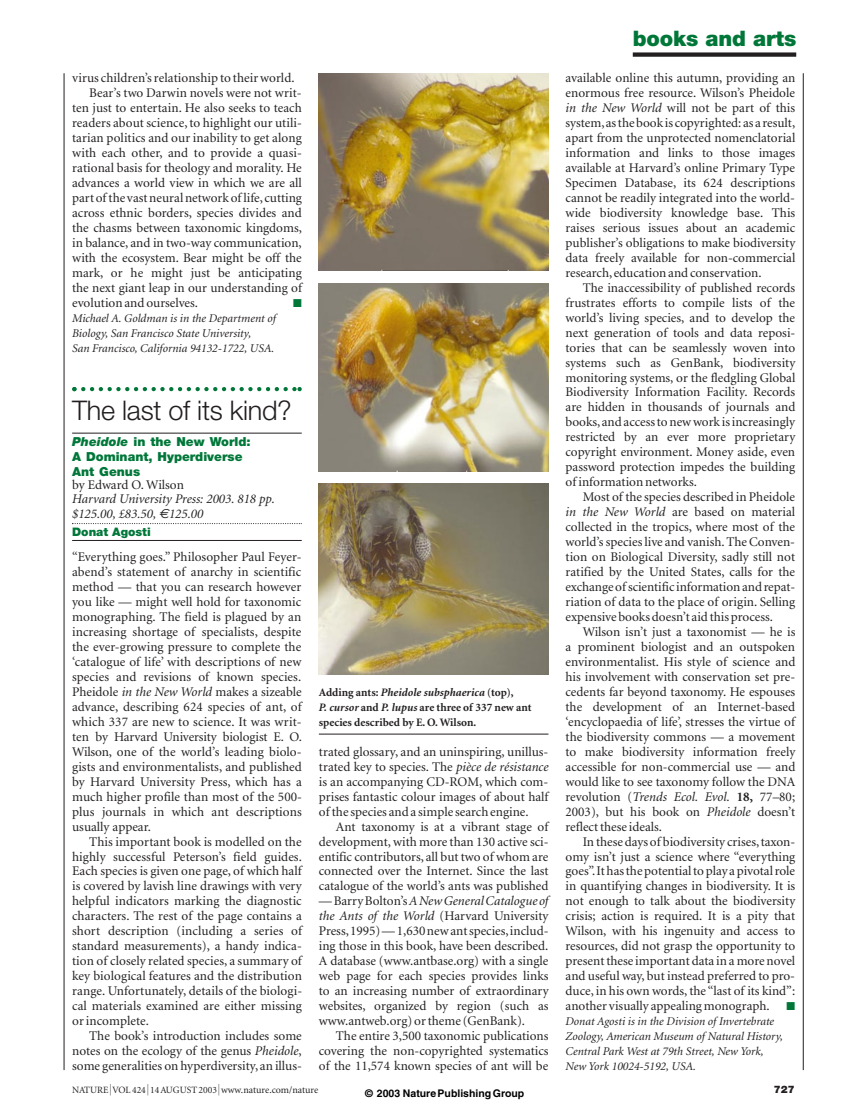
<style>
.page{position:relative;width:864px;height:1115px;background:#fff}
.page>*{position:absolute;margin:0;border:0;box-sizing:border-box;transform-origin:0 0}
.t1{font:300 27px "Helvetica Neue";letter-spacing:-.01em;color:#231f20}
.t2{font:900 21.3px "Helvetica Neue";letter-spacing:-.005em;color:#007739}
.t3{font:13.2px/15px "Minion";color:#231f20;text-align:justify}
.t4{font:italic 13.2px/14.2px "Minion";color:#231f20}
.t5{font:900 12.45px/15px "Helvetica Neue";color:#007739}
.t6{font:italic 11.85px/15px "Minion";color:#231f20}
.t7{font:900 11.7px "Helvetica Neue";color:#007739}
.t8{font:700 11.4px/15px "Minion";color:#231f20}
.t9{font:11.4px "Zapf Dingbats";color:#007739}
.t10{font:700 10.5px "Helvetica";color:#000}
.t11{font:900 10.35px "Helvetica Neue";color:#231f20}
.t12{font:9.6px "Minion";color:#231f20}
.s1{font-style:italic}
.s2{font-family:"Euro Sans"}
.s3{font-weight:700}
.s4{font-family:"Helvetica Neue";font-weight:300;font-size:11.4px}
.s5{font-size:10.05px}
</style>
<div class="page">
<svg style="left:72px;top:387px;width:230px;height:4px"></svg>
<hr style="left:72px;top:433px;width:230px;height:1px;background:#231f20">
<svg style="left:72px;top:523px;width:230px;height:1px"></svg>
<hr style="left:72px;top:540px;width:230px;height:1px;background:#231f20">
<div style="left:633px;top:52px;width:163px;height:5px;background:#231f20"></div>
<hr style="left:64px;top:73px;width:1px;height:997px;background:#231f20">
<hr style="left:803px;top:73px;width:1px;height:997px;background:#231f20">
<img style="left:319px;top:73px;width:229px;height:197px">
<img style="left:319px;top:283px;width:229px;height:188px">
<img style="left:319px;top:483px;width:229px;height:191px">
<hr style="left:319px;top:734px;width:229px;height:1px;background:#231f20">
<p class="t3" style="left:72px;top:71px;width:224px">virus children’s relationship to their world.</p>
<p class="t3" style="left:89px;top:86px;width:214px">Bear’s two Darwin novels were not writ-</p>
<p class="t3" style="left:72px;top:101px;width:231px">ten just to entertain. He also seeks to teach</p>
<p class="t3" style="left:72px;top:116px;width:231px">readers about science, to highlight our utili-</p>
<p class="t3" style="left:72px;top:131px;width:231px">tarian politics and our inability to get along</p>
<p class="t3" style="left:72px;top:146px;width:231px">with each other, and to provide a quasi-</p>
<p class="t3" style="left:72px;top:161px;width:231px">rational basis for theology and morality. He</p>
<p class="t3" style="left:72px;top:176px;width:231px">advances a world view in which we are all</p>
<p class="t3" style="left:72px;top:191px;width:231px">part of the vast neural network of life,cutting</p>
<p class="t3" style="left:72px;top:206px;width:231px">across ethnic borders, species divides and</p>
<p class="t3" style="left:72px;top:221px;width:231px">the chasms between taxonomic kingdoms,</p>
<p class="t3" style="left:72px;top:236px;width:231px">in balance, and in two-way communication,</p>
<p class="t3" style="left:72px;top:251px;width:231px">with the ecosystem. Bear might be off the</p>
<p class="t3" style="left:72px;top:266px;width:231px">mark, or he might just be anticipating</p>
<p class="t3" style="left:72px;top:281px;width:231px">the next giant leap in our understanding of</p>
<p class="t3" style="left:72px;top:296px;width:127px">evolution and ourselves.</p>
<p class="t9" style="left:293px;top:297px;width:10px">■</p>
<p class="t6" style="left:72px;top:311px;width:205px">Michael A. Goldman is in the Department of<br>Biology, San Francisco State University,<br>San Francisco, California 94132-1722, USA.</p>
<h1 class="t1" style="left:72px;top:400px;width:221px">The last of its kind?</h1>
<p class="t5" style="left:72px;top:435px;width:180px"><span class="s1">Pheidole</span> in the New World:<br>A Dominant, Hyperdiverse<br>Ant Genus</p>
<p class="t3" style="left:72px;top:478px;width:113px">by Edward O. Wilson</p>
<p class="t4" style="left:72px;top:493px;width:204px">Harvard University Press: 2003. 818 pp. $125.00, £83.50, <span class="s2">€</span>125.00</p>
<p class="t7" style="left:72px;top:528px;width:80px">Donat Agosti</p>
<p class="t3" style="left:72px;top:550px;width:231px">“Everything goes.” Philosopher Paul Feyer&shy;abend’s statement of anarchy in scientific method — that you can research however you like — might well hold for taxonomic monographing. The field is plagued by an increasing shortage of specialists, despite the ever-growing pressure to complete the ‘catalogue of life’ with descriptions of new species and revisions of known species.<br>Pheidole <span class="s1">in the New World</span> makes a sizeable advance, describing 624 species of ant, of which 337 are new to science. It was writ&shy;ten by Harvard University biologist E. O.<br>Wilson, one of the world’s leading biolo&shy;gists and environmentalists, and published by Harvard University Press, which has a much higher profile than most of the 500- plus journals in which ant descriptions usually appear.</p>
<p class="t3" style="left:72px;top:835px;width:232px;text-indent:17px">This important book is modelled on the highly successful Peterson’s field guides.<br>Each species is given one page, of which half is covered by lavish line drawings with very helpful indicators marking the diagnostic characters. The rest of the page contains a short description (including a series of standard measurements), a handy indica&shy;tion of closely related species, a summary of key biological features and the distribution range. Unfortunately, details of the biologi&shy;cal materials examined are either missing or incomplete.</p>
<p class="t3" style="left:72px;top:1029px;width:231px;text-indent:17px">The book’s introduction includes some notes on the ecology of the genus <span class="s1">Pheidole</span>, some generalities on hyperdiversity, an illus-</p>
<p class="t8" style="left:319px;top:685px;width:214px">Adding ants: <span class="s1">Pheidole subsphaerica</span> (top),<br><span class="s1">P. cursor</span> and <span class="s1">P. lupus</span> are three of 337 new ant species described by E. O. Wilson.</p>
<p class="t3" style="left:319px;top:745px;width:231px">trated glossary, and an uninspiring, unillus&shy;trated key to species. The <span class="s1">pièce de résistance </span>is an accompanying CD-ROM, which com&shy;prises fantastic colour images of about half of the species and a simple search engine.</p>
<p class="t3" style="left:319px;top:820px;width:231px;text-indent:17px">Ant taxonomy is at a vibrant stage of development, with more than 130 active sci&shy;entific contributors, all but two of whom are connected over the Internet. Since the last catalogue of the world’s ants was published</p>
<p class="t3" style="left:319px;top:894px;width:231px">— Barry Bolton’s <span class="s1">A New General Catalogue of the Ants of the World</span> (Harvard University Press,1995) — 1,630 new ant species,includ&shy;ing those in this book, have been described.<br>A database (www.antbase.org) with a single web page for each species provides links to an increasing number of extraordinary websites, organized by region (such as www.antweb.org) or theme (GenBank).</p>
<p class="t3" style="left:319px;top:1029px;width:231px;text-indent:17px">The entire 3,500 taxonomic publications covering the non-copyrighted systematics of the 11,574 known species of ant will be</p>
<h2 class="t2" style="left:633px;top:31px;width:165px">books and arts</h2>
<p class="t3" style="left:566px;top:71px;width:231px">available online this autumn, providing an enormous free resource. Wilson’s Pheidole <span class="s1">in the New World</span> will not be part of this system,as the book is copyrighted:as a result, apart from the unprotected nomenclatorial information and links to those images available at Harvard’s online Primary Type Specimen Database, its 624 descriptions cannot be readily integrated into the world&shy;wide biodiversity knowledge base. This raises serious issues about an academic publisher’s obligations to make biodiversity data freely available for non-commercial research,education and conservation.</p>
<p class="t3" style="left:566px;top:281px;width:231px;text-indent:17px">The inaccessibility of published records frustrates efforts to compile lists of the world’s living species, and to develop the next generation of tools and data reposi&shy;tories that can be seamlessly woven into systems such as GenBank, biodiversity monitoring systems, or the fledgling Global Biodiversity Information Facility. Records are hidden in thousands of journals and books,and access to new work is increasingly restricted by an ever more proprietary copyright environment. Money aside, even password protection impedes the building of information networks.</p>
<p class="t3" style="left:566px;top:490px;width:231px;text-indent:17px">Most of the species described in Pheidole <span class="s1">in the New World</span> are based on material collected in the tropics, where most of the world’s species live and vanish. The Conven&shy;tion on Biological Diversity, sadly still not ratified by the United States, calls for the exchange of scientific information and repat&shy;riation of data to the place of origin. Selling expensive books doesn’t aid this process.</p>
<p class="t3" style="left:566px;top:625px;width:231px;text-indent:17px">Wilson isn’t just a taxonomist — he is a prominent biologist and an outspoken environmentalist. His style of science and his involvement with conservation set pre&shy;cedents far beyond taxonomy. He espouses the development of an Internet-based ‘encyclopaedia of life’, stresses the virtue of the biodiversity commons — a movement to make biodiversity information freely accessible for non-commercial use — and would like to see taxonomy follow the DNA revolution (<span class="s1">Trends Ecol. Evol.</span> <span class="s3">18,</span> 77–80; 2003), but his book on <span class="s1">Pheidole</span> doesn’t reflect these ideals.</p>
<p class="t3" style="left:566px;top:835px;width:231px;text-indent:17px">In these days of biodiversity crises,taxon&shy;omy isn’t just a science where “everything goes”.It has the potential to play a pivotal role in quantifying changes in biodiversity. It is not enough to talk about the biodiversity crisis; action is required. It is a pity that Wilson, with his ingenuity and access to resources, did not grasp the opportunity to present these important data in a more novel and useful way, but instead preferred to pro&shy;duce, in his own words, the “last of its kind”: another visually appealing monograph.</p>
<p class="t9" style="left:787px;top:1000px;width:10px">■</p>
<p class="t6" style="left:566px;top:1014px;width:219px">Donat Agosti is in the Division of Invertebrate Zoology, American Museum of Natural History, Central Park West at 79th Street, New York, New York 10024-5192, USA.</p>
<p class="t12" style="left:72px;top:1086px;width:248px">NATURE<span class="s4">|</span> VOL 424 <span class="s4">|</span> 14 AUGUST 2003 <span class="s4">|</span> <span class="s5">www.nature.com/nature</span></p>
<p class="t11" style="left:774px;top:1085px;width:22px">727</p>
<p class="t10" style="left:365px;top:1089px;width:161px">© 2003 Nature PublishingGroup</p>
</div>
